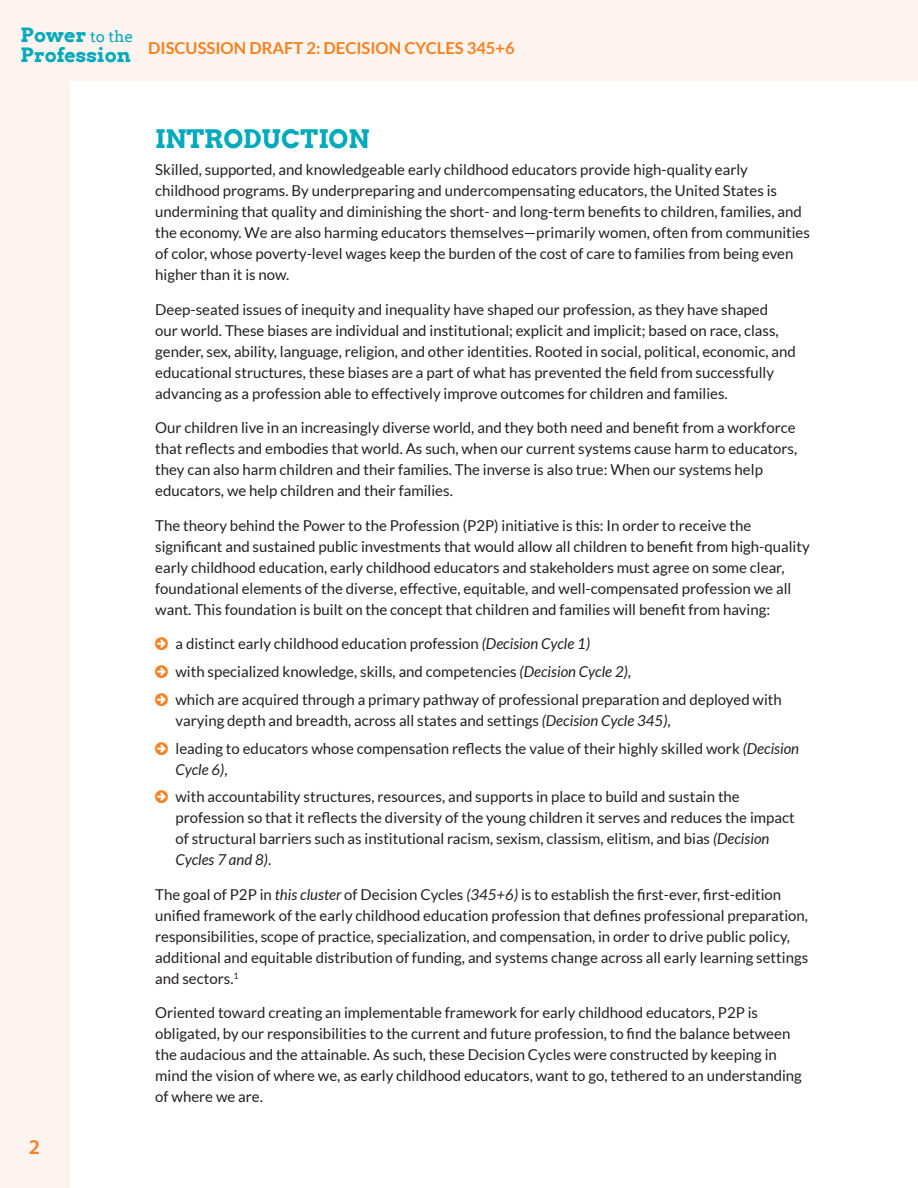
<style>
.page{position:relative;width:918px;height:1188px;background:#fff}
.page>*{position:absolute;margin:0;border:0;box-sizing:border-box;transform-origin:0 0}
.Subhead_A{font:700 25.5px "Arvo";color:#00aabc}
.t1{font:600 21px "Myriad Pro";color:#f58220}
.t2{font:700 19.65px/19.8px "Arvo";color:#00aabc}
.t3{font:700 16.5px "Lato";color:#f58220}
.Body{font:15px/21px "Lato";color:#231f20}
.s1{font-weight:400;font-size:15.45px}
.s2{font-style:italic}
</style>
<div class="page">
<div style="left:0;top:0;width:69px;height:1188px;background:#fdf3ef"></div>
<div style="left:69px;top:0;width:849px;height:81px;background:#fdf3ef"></div>
<h3 class="t2" style="left:21px;top:25px;width:114px">Power <span class="s1">to the<br></span>Profession</h3>
<p class="t3" style="left:148px;top:38px;width:368px">DISCUSSION DRAFT 2: DECISION CYCLES 345+6</p>
<h2 class="t1" style="left:29px;top:1134px;width:13px">2</h2>
<p class="Subhead_A" style="left:155px;top:122px;width:216px">INTRODUCTION</p>
<p class="Body" style="left:155px;top:159px;width:656px">Skilled, supported, and knowledgeable early childhood educators provide high-quality early childhood programs. By underpreparing and undercompensating educators, the United States is undermining that quality and diminishing the short- and long-term benefits to children, families, and the economy. We are also harming educators themselves—primarily women, often from communities of color, whose poverty-level wages keep the burden of the cost of care to families from being even higher than it is now.</p>
<p class="Body" style="left:155px;top:299px;width:642px">Deep-seated issues of inequity and inequality have shaped our profession, as they have shaped<br>our world. These biases are individual and institutional; explicit and implicit; based on race, class, gender, sex, ability, language, religion, and other identities. Rooted in social, political, economic, and educational structures, these biases are a part of what has prevented the field from successfully advancing as a profession able to effectively improve outcomes for children and families.</p>
<p class="Body" style="left:155px;top:417px;width:644px">Our children live in an increasingly diverse world, and they both need and benefit from a workforce that reflects and embodies that world. As such, when our current systems cause harm to educators, they can also harm children and their families. The inverse is also true: When our systems help educators, we help children and their families.</p>
<p class="Body" style="left:155px;top:515px;width:656px">The theory behind the Power to the Profession (P2P) initiative is this: In order to receive the significant and sustained public investments that would allow all children to benefit from high-quality early childhood education, early childhood educators and stakeholders must agree on some clear, foundational elements of the diverse, effective, equitable, and well-compensated profession we all want. This foundation is built on the concept that children and families will benefit from having:</p>
<p class="Body" style="left:176px;top:633px;width:416px">a distinct early childhood education profession <span class="s2">(Decision Cycle 1)</span></p>
<p class="Body" style="left:176px;top:661px;width:457px">with specialized knowledge, skills, and competencies <span class="s2">(Decision Cycle 2)</span>,</p>
<p class="Body" style="left:176px;top:689px;width:608px">which are acquired through a primary pathway of professional preparation and deployed with varying depth and breadth, across all states and settings <span class="s2">(Decision Cycle 345)</span>,</p>
<p class="Body" style="left:176px;top:738px;width:625px">leading to educators whose compensation reflects the value of their highly skilled work <span class="s2">(Decision<br>Cycle 6)</span>,</p>
<p class="Body" style="left:176px;top:786px;width:621px">with accountability structures, resources, and supports in place to build and sustain the profession so that it reflects the diversity of the young children it serves and reduces the impact of structural barriers such as institutional racism, sexism, classism, elitism, and bias <span class="s2">(Decision Cycles 7 and 8)</span>.</p>
<p class="Body" style="left:155px;top:884px;width:654px">The goal of P2P in <span class="s2">this cluster</span> of Decision Cycles <span class="s2">(345+6)</span> is to establish the first-ever, first-edition unified framework of the early childhood education profession that defines professional preparation, responsibilities, scope of practice, specialization, and compensation, in order to drive public policy, additional and equitable distribution of funding, and systems change across all early learning settings and sectors.<sup>1</sup></p>
<p class="Body" style="left:155px;top:1002px;width:648px">Oriented toward creating an implementable framework for early childhood educators, P2P is obligated, by our responsibilities to the current and future profession, to find the balance between the audacious and the attainable. As such, these Decision Cycles were constructed by keeping in mind the vision of where we, as early childhood educators, want to go, tethered to an understanding of where we are.</p>
</div>
